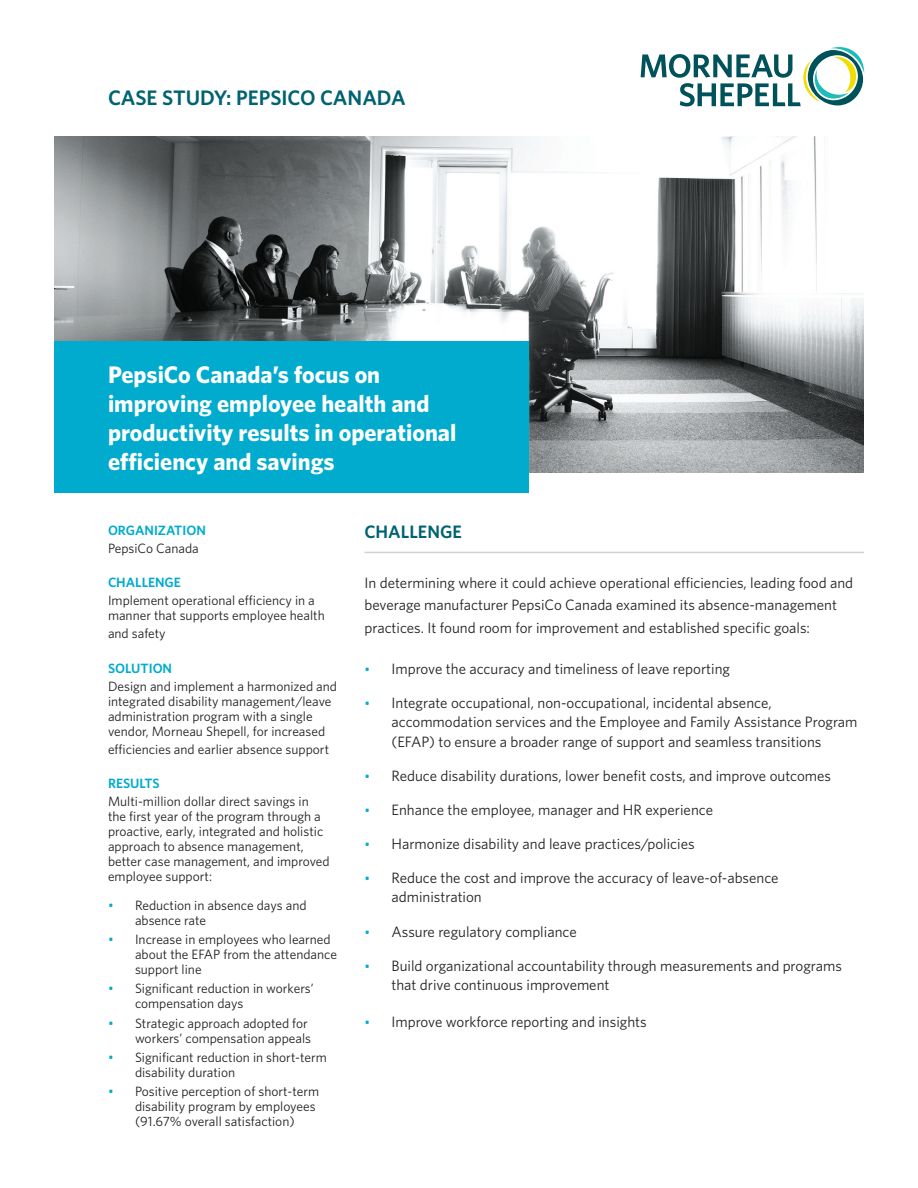
<style>
.page{position:relative;width:918px;height:1188px;background:#fff}
.page>*{position:absolute;margin:0;border:0;box-sizing:border-box;transform-origin:0 0}
.t1{font:700 24px/28.8px "Whitney";color:#fff}
.t2{font:600 21px "Whitney";color:#006372}
.t3{font:600 18px "Whitney";color:#006372}
.t4{font:15px/19.5px "Whitney";color:#231f20}
.t5{font:13.5px/15px "Whitney";color:#231f20}
.t6{font:600 13.5px "Whitney";color:#00abcd}
.s1{color:#00abcd}
.s2{font-size:13.5px;color:#00abcd}
</style>
<div class="page">
<img style="left:54px;top:137px;width:810px;height:335px">
<hr style="left:364px;top:552px;width:500px;height:1px;background:#d1d2d4">
<div style="left:54px;top:342px;width:475px;height:151px;background:#00abcd"></div>
<svg style="left:641px;top:47px;width:223px;height:59px"></svg>
<h2 class="t2" style="left:108px;top:84px;width:299px">CASE STUDY: PEPSICO CANADA</h2>
<h1 class="t1" style="left:108px;top:360px;width:350px">PepsiCo Canada’s focus on improving employee health and productivity results in operational efficiency and savings</h1>
<p class="t6" style="left:108px;top:521px;width:99px">ORGANIZATION</p>
<p class="t5" style="left:108px;top:540px;width:92px">PepsiCo Canada</p>
<p class="t6" style="left:108px;top:573px;width:18px">CHALLENGE</p>
<p class="t5" style="left:108px;top:593px;width:218px">Implement operational efficiency in a manner that supports employee health</p>
<p class="t5" style="left:108px;top:626px;width:59px">and safety</p>
<p class="t6" style="left:108px;top:659px;width:17px">SOLUTION</p>
<p class="t5" style="left:108px;top:678px;width:231px">Design and implement a harmonized and integrated disability management/leave administration program with a single vendor, Morneau Shepell, for increased</p>
<p class="t5" style="left:108px;top:741px;width:223px">efficiencies and earlier absence support</p>
<p class="t6" style="left:108px;top:774px;width:17px">RESULTS</p>
<p class="t5" style="left:108px;top:794px;width:223px">Multi-million dollar direct savings in the first year of the program through a proactive, early, integrated and holistic approach to absence management, better case management, and improved employee support:</p>
<p class="t5" style="left:135px;top:897px;width:173px;text-indent:-27px"><span class="s1">•</span> Reduction in absence days and absence rate</p>
<p class="t5" style="left:135px;top:931px;width:204px;text-indent:-27px"><span class="s1">•</span> Increase in employees who learned about the EFAP from the attendance support line</p>
<p class="t5" style="left:135px;top:981px;width:180px;text-indent:-27px"><span class="s1">•</span> Significant reduction in workers’ compensation days</p>
<p class="t5" style="left:108px;top:1015px;width:205px;text-align:right"><span class="s1">•</span> Strategic approach adopted for workers’ compensation appeals</p>
<p class="t5" style="left:135px;top:1049px;width:193px;text-indent:-27px"><span class="s1">•</span> Significant reduction in short-term disability duration</p>
<p class="t5" style="left:135px;top:1084px;width:186px;text-indent:-27px"><span class="s1">•</span> Positive perception of short-term disability program by employees (91.67% overall satisfaction)</p>
<p class="t3" style="left:364px;top:520px;width:99px">CHALLENGE</p>
<p class="t4" style="left:364px;top:571px;width:490px;line-height:22.5px">In determining where it could achieve operational efficiencies, leading food and beverage manufacturer PepsiCo Canada examined its absence-management practices. It found room for improvement and established specific goals:</p>
<p class="t4" style="left:364px;top:658px;width:367px"><span class="s2">•</span> Improve the accuracy and timeliness of leave reporting</p>
<p class="t4" style="left:392px;top:692px;width:468px;text-indent:-27px"><span class="s2">•</span> Integrate occupational, non-occupational, incidental absence, accommodation services and the Employee and Family Assistance Program (EFAP) to ensure a broader range of support and seamless transitions</p>
<p class="t4" style="left:364px;top:765px;width:468px"><span class="s2">•</span> Reduce disability durations, lower benefit costs, and improve outcomes</p>
<p class="t4" style="left:364px;top:799px;width:350px"><span class="s2">•</span> Enhance the employee, manager and HR experience</p>
<p class="t4" style="left:364px;top:834px;width:332px"><span class="s2">•</span> Harmonize disability and leave practices/policies</p>
<p class="t4" style="left:392px;top:868px;width:389px;text-indent:-27px"><span class="s2">•</span> Reduce the cost and improve the accuracy of leave-of-absence administration</p>
<p class="t4" style="left:364px;top:921px;width:214px"><span class="s2">•</span> Assure regulatory compliance</p>
<p class="t4" style="left:392px;top:955px;width:452px;text-indent:-27px"><span class="s2">•</span> Build organizational accountability through measurements and programs that drive continuous improvement</p>
<p class="t4" style="left:364px;top:1012px;width:284px"><span class="s2">•</span> Improve workforce reporting and insights</p>
</div>
